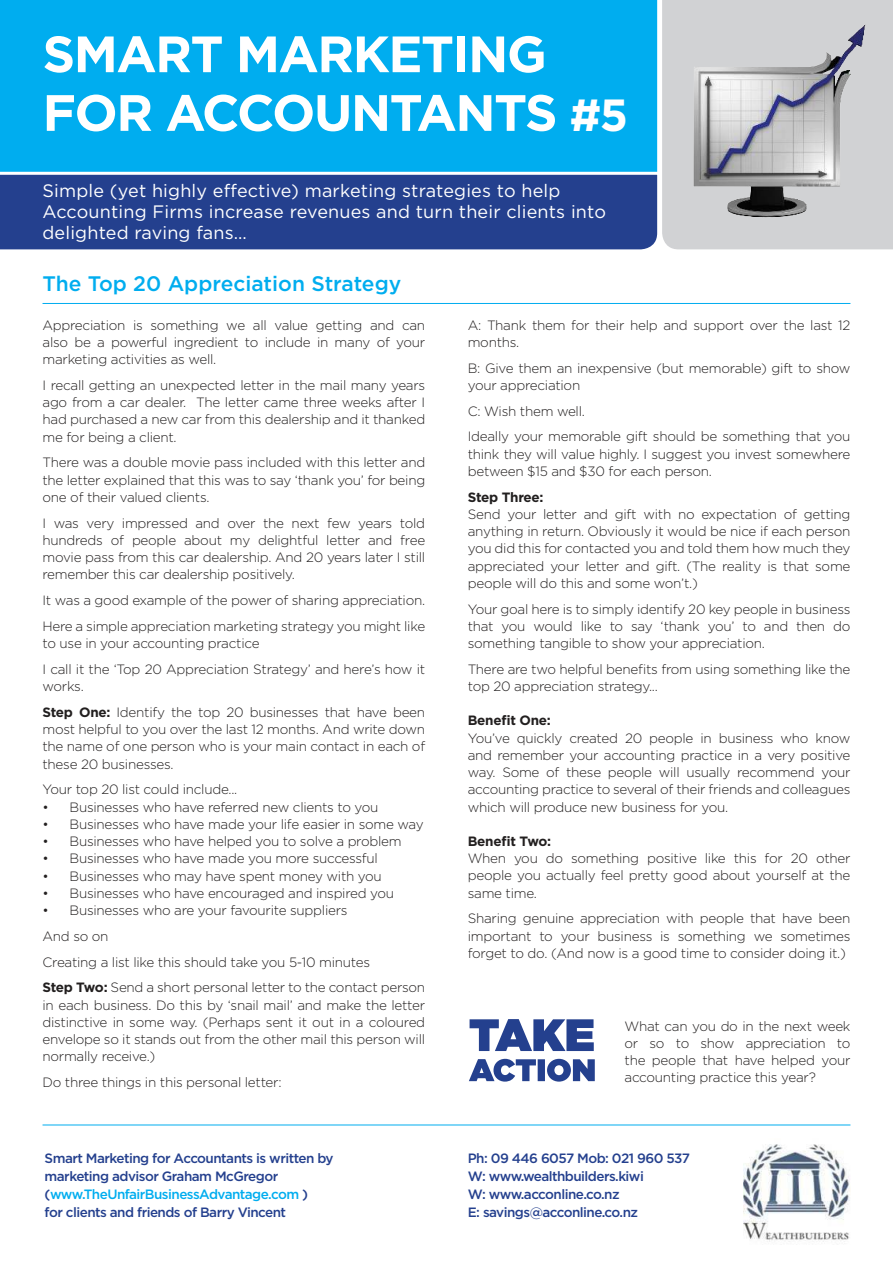
<style>
.page{position:relative;width:893px;height:1263px;background:#fff}
.page>*{position:absolute;margin:0;border:0;box-sizing:border-box;transform-origin:0 0}
.t1{font:700 51px/58.7px "Gotham";letter-spacing:-.03em;color:#fff}
.t2{font:500 21px "Gotham";color:#00adef}
.t3{font:18px/21px "Gotham";letter-spacing:.01em;color:#fff}
.t4{font:300 13.5px/17.2px "Gotham";letter-spacing:-.02em;color:#221f1f;text-align:justify}
.t5{font:500 13.5px/18px "Gotham";letter-spacing:-.04em;color:#24408e}
.t6{font:700 13.5px "Gotham";letter-spacing:-.02em;color:#221f1f}
.s1{font-size:45px}
.s2{font-weight:700}
.s3{color:#00adef}
</style>
<div class="page">
<div style="left:0;top:0;width:658px;height:170px;background:#00adef"></div>
<svg style="left:0;top:170px;width:658px;height:80px;background:#2d4b95"></svg>
<hr style="left:43px;top:303px;width:807px;height:1px;background:#00adef">
<svg style="left:469px;top:1059px;width:126px;height:22px"></svg>
<svg style="left:470px;top:1019px;width:124px;height:32px"></svg>
<hr style="left:43px;top:1124px;width:807px;height:1px;background:#00adef">
<div style="left:662px;top:0;width:231px;height:250px;background:#d1d2d4"></div>
<img style="left:679px;top:17px;width:199px;height:223px">
<img style="left:743px;top:1144px;width:107px;height:98px">
<h1 class="t1" style="left:43px;top:28px;width:587px">SMART MARKETING<br>FOR ACCOUNTANTS <span class="s1">#5</span></h1>
<h3 class="t3" style="left:43px;top:181px;width:565px">Simple (yet highly effective) marketing strategies to help<br>Accounting Firms increase revenues and turn their clients into delighted raving fans…</h3>
<h2 class="t2" style="left:43px;top:274px;width:360px">The Top 20 Appreciation Strategy</h2>
<p class="t4" style="left:43px;top:317px;width:384px">Appreciation is something we all value getting and can also be a powerful ingredient to include in many of your marketing activities as well.</p>
<p class="t4" style="left:43px;top:377px;width:384px">I recall getting an unexpected letter in the mail many years ago from a car dealer. The letter came three weeks after I had purchased a new car from this dealership and it thanked me for being a client.</p>
<p class="t4" style="left:43px;top:455px;width:384px">There was a double movie pass included with this letter and the letter explained that this was to say ‘thank you’ for being one of their valued clients.</p>
<p class="t4" style="left:43px;top:515px;width:384px">I was very impressed and over the next few years told hundreds of people about my delightful letter and free movie pass from this car dealership. And 20 years later I still remember this car dealership positively.</p>
<p class="t4" style="left:43px;top:588px;width:384px;line-height:25.8px">It was a good example of the power of sharing appreciation.<br>Here a simple appreciation marketing strategy you might like</p>
<p class="t4" style="left:43px;top:631px;width:384px;line-height:25.8px">to use in your accounting practice<br>I call it the ‘Top 20 Appreciation Strategy’ and here’s how it</p>
<p class="t4" style="left:43px;top:674px;width:384px;line-height:25.8px">works.<br><span class="s2">Step One:</span> Identify the top 20 businesses that have been</p>
<p class="t4" style="left:43px;top:721px;width:384px">most helpful to you over the last 12 months. And write down the name of one person who is your main contact in each of these 20 businesses.</p>
<p class="t4" style="left:43px;top:782px;width:196px">Your top 20 list could include...</p>
<p class="t4" style="left:43px;top:799px;width:337px">• Businesses who have referred new clients to you</p>
<p class="t4" style="left:43px;top:816px;width:383px">• Businesses who have made your life easier in some way</p>
<p class="t4" style="left:43px;top:833px;width:361px">• Businesses who have helped you to solve a problem</p>
<p class="t4" style="left:43px;top:851px;width:337px">• Businesses who have made you more successful</p>
<p class="t4" style="left:43px;top:868px;width:341px">• Businesses who may have spent money with you</p>
<p class="t4" style="left:43px;top:885px;width:353px">• Businesses who have encouraged and inspired you</p>
<p class="t4" style="left:43px;top:898px;width:384px;line-height:25.8px;text-align:left">• Businesses who are your favourite suppliers<br>And so on<br>Creating a list like this should take you 5-10 minutes<br><span class="s2">Step Two:</span> Send a short personal letter to the contact person</p>
<p class="t4" style="left:43px;top:997px;width:384px">in each business. Do this by ‘snail mail’ and make the letter distinctive in some way. (Perhaps sent it out in a coloured envelope so it stands out from the other mail this person will normally receive.)</p>
<p class="t4" style="left:43px;top:1074px;width:241px">Do three things in this personal letter:</p>
<p class="t4" style="left:468px;top:317px;width:384px">A: Thank them for their help and support over the last 12 months.</p>
<p class="t4" style="left:468px;top:360px;width:384px">B: Give them an inexpensive (but memorable) gift to show your appreciation</p>
<p class="t4" style="left:468px;top:399px;width:384px;line-height:25.8px">C: Wish them well.<br>Ideally your memorable gift should be something that you</p>
<p class="t4" style="left:468px;top:446px;width:384px">think they will value highly. I suggest you invest somewhere between $15 and $30 for each person.</p>
<p class="t6" style="left:468px;top:491px;width:77px">Step Three:</p>
<p class="t4" style="left:468px;top:506px;width:384px">Send your letter and gift with no expectation of getting anything in return. Obviously it would be nice if each person you did this for contacted you and told them how much they appreciated your letter and gift. (The reality is that some people will do this and some won’t.)</p>
<p class="t4" style="left:468px;top:601px;width:384px">Your goal here is to simply identify 20 key people in business that you would like to say ‘thank you’ to and then do something tangible to show your appreciation.</p>
<p class="t4" style="left:468px;top:661px;width:384px">There are two helpful benefits from using something like the top 20 appreciation strategy...</p>
<p class="t6" style="left:468px;top:715px;width:85px">Benefit One:</p>
<p class="t4" style="left:468px;top:730px;width:384px">You’ve quickly created 20 people in business who know and remember your accounting practice in a very positive way. Some of these people will usually recommend your accounting practice to several of their friends and colleagues which will produce new business for you.</p>
<p class="t6" style="left:468px;top:835px;width:85px">Benefit Two:</p>
<p class="t4" style="left:468px;top:850px;width:384px">When you do something positive like this for 20 other people you actually feel pretty good about yourself at the same time.</p>
<p class="t4" style="left:468px;top:911px;width:384px">Sharing genuine appreciation with people that have been important to your business is something we sometimes forget to do. (And now is a good time to consider doing it.)</p>
<p class="t4" style="left:624px;top:1018px;width:227px">What can you do in the next week or so to show appreciation to the people that have helped your accounting practice this year?</p>
<p class="t5" style="left:45px;top:1150px;width:291px">Smart Marketing for Accountants is written by marketing advisor Graham McGregor (<span class="s3">www.TheUnfairBusinessAdvantage.com</span> )<br>for clients and friends of Barry Vincent</p>
<p class="t5" style="left:468px;top:1150px;width:224px">Ph: 09 446 6057 Mob: 021 960 537<br>W: www.wealthbuilders.kiwi<br>W: www.acconline.co.nz<br>E: savings@acconline.co.nz</p>
</div>
